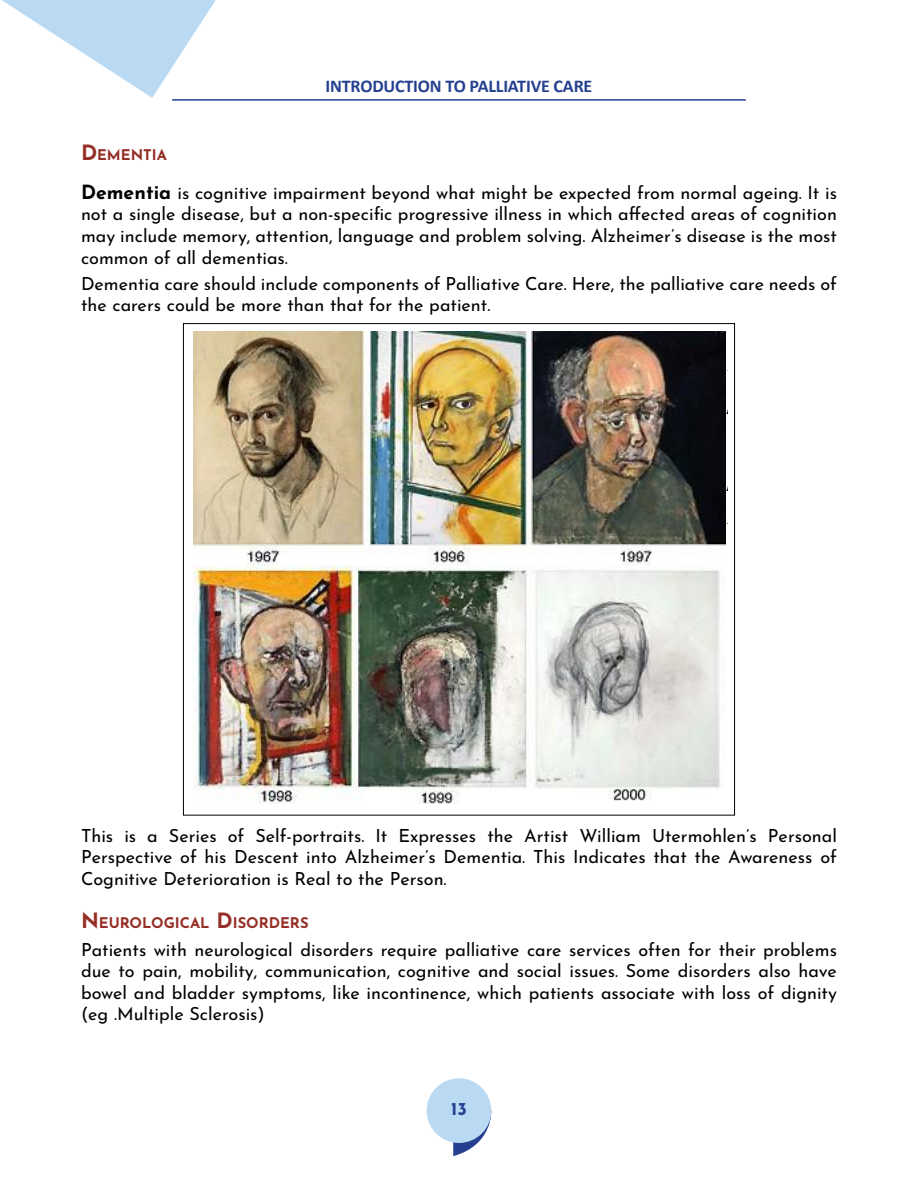
<style>
.page{position:relative;width:918px;height:1188px;background:#fff}
.page>*{position:absolute;margin:0;border:0;box-sizing:border-box;transform-origin:0 0}
.t1{font:22.2px "Times New Roman";letter-spacing:-.005em;color:#000}
.t2{font:700 22.2px "Times New Roman";color:#000}
.t3{font:18px/21.6px "Josefin Sans";color:#000;text-align:justify}
.t4{font:700 18px "Calibri";letter-spacing:-.01em;color:#25408f}
.t5{font:700 18px "Josefin Sans";color:#25408f}
.t6{font:700 14.7px "Josefin Sans";color:#952e26}
.s1{font-size:21px}
.s2{font-weight:700;font-size:19.5px}
</style>
<div class="page">
<svg style="left:2px;top:0;width:214px;height:98px"></svg>
<hr style="left:172px;top:99px;width:574px;height:2px;background:#25408f">
<svg style="left:453px;top:1111px;width:39px;height:45px"></svg>
<div style="left:427px;top:1078px;width:64px;height:65px;background:#badaf3;border-radius:50%"></div>
<img style="left:193px;top:332px;width:532px;height:472px">
<p class="t4" style="left:326px;top:73px;width:268px">INTRODUCTION TO PALLIATIVE CARE</p>
<p class="t6" style="left:81px;top:144px;width:88px"><span class="s1">D</span>EMENTIA</p>
<p class="t3" style="left:81px;top:180px;width:758px"><span class="s2">Dementia</span> is cognitive impairment beyond what might be expected from normal ageing. It is not a single disease, but a non-specific progressive illness in which affected areas of cognition may include memory, attention, language and problem solving. Alzheimer’s disease is the most common of all dementias.</p>
<p class="t3" style="left:81px;top:271px;width:758px">Dementia care should include components of Palliative Care. Here, the palliative care needs of the carers could be more than that for the patient.</p>
<p class="t1" style="left:197px;top:198px;width:517px">needs of the carers could be more than that for the patient.</p>
<p class="t3" style="left:81px;top:823px;width:758px">This is a Series of Self-portraits. It Expresses the Artist William Utermohlen’s Personal Perspective of his Descent into Alzheimer’s Dementia. This Indicates that the Awareness of Cognitive Deterioration is Real to the Person.</p>
<p class="t6" style="left:81px;top:912px;width:229px"><span class="s1">N</span> EUROLOGICAL <span class="s1">D</span>ISORDERS</p>
<p class="t3" style="left:81px;top:937px;width:758px">Patients with neurological disorders require palliative care services often for their problems due to pain, mobility, communication, cognitive and social issues. Some disorders also have bowel and bladder symptoms, like incontinence, which patients associate with loss of dignity (eg .Multiple Sclerosis)</p>
<p class="t2" style="left:197px;top:824px;width:245px">4. Neurological disorders:</p>
<p class="t1" style="left:197px;top:953px;width:722px">also have bowel and bladder symptoms, like incontinence, which patients associa</p>
<p class="t5" style="left:451px;top:1095px;width:17px">13</p>
</div>
